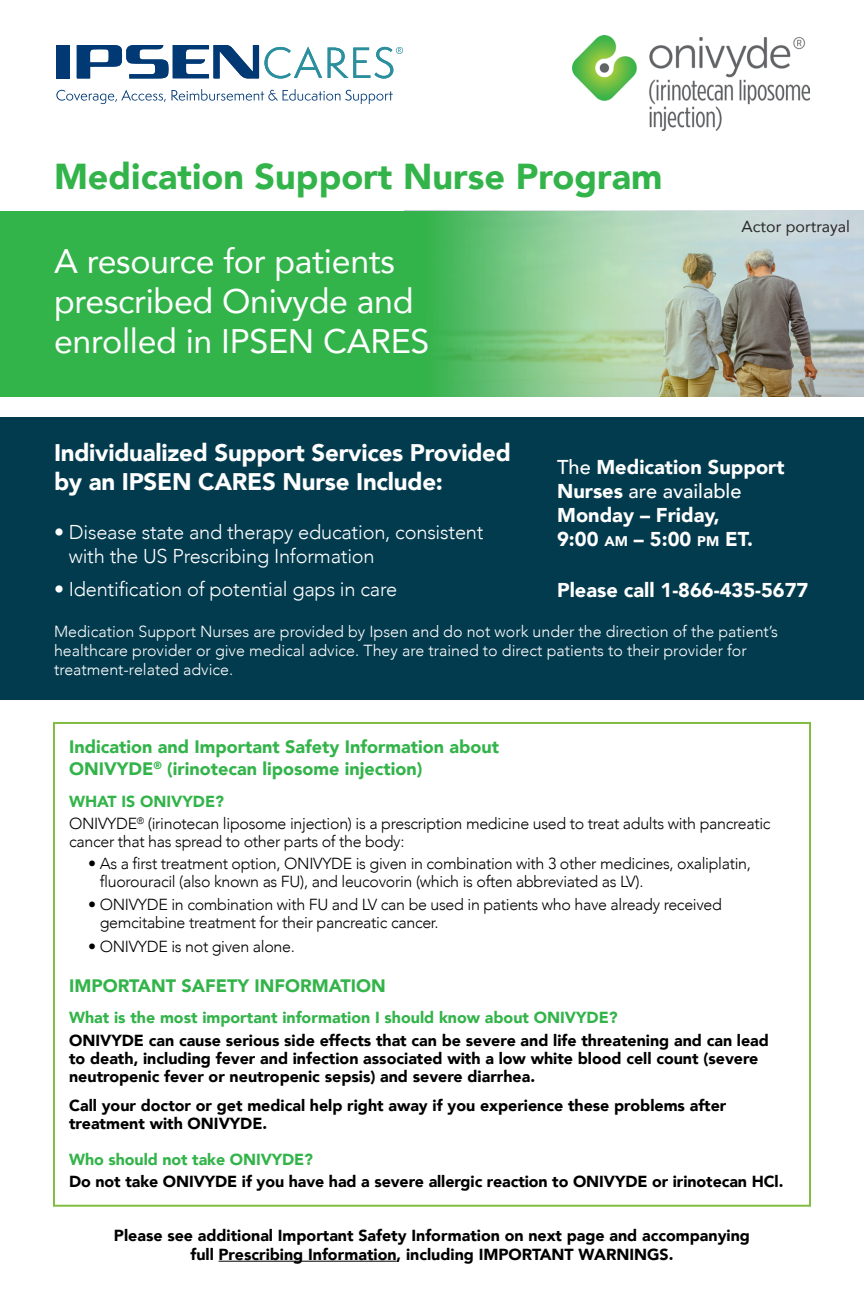
<style>
.page{position:relative;width:864px;height:1296px;background:#fff}
.page>*{position:absolute;margin:0;border:0;box-sizing:border-box;transform-origin:0 0}
.t1{font:900 36px "Avenir";color:#33b44a}
.t2{font:34px/40px "Avenir";letter-spacing:-.01em;color:#fff}
.t3{font:900 24px/28.8px "Avenir";letter-spacing:-.01em;color:#fff}
.t4{font:300 20px/24px "Avenir";letter-spacing:-.01em;color:#fff}
.t5{font:900 20px/24px "Avenir";color:#fff}
.t6{font:900 18px/22px "Avenir";color:#33b44a}
.t7{font:900 16px/18px "Avenir";color:#000}
.t8{font:300 16px/18px "Avenir";letter-spacing:-.02em;color:#000}
.t9{font:300 16px/19.2px "Avenir";color:#fff}
.t10{font:900 16px "Avenir";color:#33b44a}
.t11{font:16px "Avenir";color:#292829}
.s1{font-weight:500}
.s2{font-size:14px}
.s3{font-weight:900;color:#33b44a}
</style>
<div class="page">
<svg style="left:0;top:211px;width:864px;height:185px;background:#65b972"></svg>
<div style="left:53px;top:722px;width:758px;height:485px;background:#fff;border:2px solid #81bd41"></div>
<div style="left:57px;top:45px;width:13px;height:33px;background:#003974"></div>
<svg style="left:77px;top:45px;width:245px;height:34px"></svg>
<svg style="left:56px;top:90px;width:110px;height:14px"></svg>
<svg style="left:172px;top:89px;width:221px;height:15px"></svg>
<svg style="left:328px;top:47px;width:75px;height:32px"></svg>
<div style="left:0;top:418px;width:864px;height:282px;background:#033b4e"></div>
<hr style="left:219px;top:1261px;width:178px;height:1px;background:#000">
<img style="left:573px;top:36px;width:237px;height:94px">
<h1 class="t1" style="left:54px;top:145px;width:610px">Medication Support Nurse Program</h1>
<h2 class="t2" style="left:54px;top:240px;width:377px">A resource for patients prescribed Onivyde and enrolled in IPSEN CARES</h2>
<p class="t11" style="left:742px;top:214px;width:110px">Actor portrayal</p>
<h3 class="t3" style="left:54px;top:438px;width:458px">Individualized Support Services Provided by an IPSEN CARES Nurse Include:</h3>
<p class="t4" style="left:69px;top:521px;width:416px;text-indent:-15px">• Disease state and therapy education, consistent with the US Prescribing Information</p>
<p class="t4" style="left:54px;top:578px;width:345px">• Identification of potential gaps in care</p>
<p class="t5" style="left:557px;top:455px;width:229px"><span class="s1">The</span> Medication Support<br>Nurses <span class="s1">are available<br></span>Monday – Friday,<br>9:00 <span class="s2">AM</span> – 5:00 <span class="s2">PM</span> ET.</p>
<p class="t5" style="left:557px;top:578px;width:253px">Please call 1-866-435-5677</p>
<p class="t9" style="left:54px;top:622px;width:726px">Medication Support Nurses are provided by Ipsen and do not work under the direction of the patient’s healthcare provider or give medical advice. They are trained to direct patients to their provider for treatment-related advice.</p>
<p class="t6" style="left:69px;top:736px;width:432px">Indication and Important Safety Information about<br>ONIVYDE<sup>®</sup> (irinotecan liposome injection)</p>
<p class="t8" style="left:69px;top:790px;width:703px;line-height:22.4px"><span class="s3">WHAT IS ONIVYDE?<br></span>ONIVYDE<sup>®</sup> (irinotecan liposome injection) is a prescription medicine used to treat adults with pancreatic</p>
<p class="t8" style="left:69px;top:833px;width:337px">cancer that has spread to other parts of the body:</p>
<p class="t8" style="left:100px;top:855px;width:653px;text-indent:-12px">• As a first treatment option, ONIVYDE is given in combination with 3 other medicines, oxaliplatin, fluorouracil (also known as FU), and leucovorin (which is often abbreviated as LV).</p>
<p class="t8" style="left:100px;top:895px;width:624px;text-indent:-12px">• ONIVYDE in combination with FU and LV can be used in patients who have already received gemcitabine treatment for their pancreatic cancer.</p>
<p class="t8" style="left:88px;top:938px;width:208px">• ONIVYDE is not given alone.</p>
<p class="t6" style="left:69px;top:974px;width:318px">IMPORTANT SAFETY INFORMATION</p>
<p class="t10" style="left:69px;top:1004px;width:550px">What is the most important information I should know about ONIVYDE?</p>
<p class="t7" style="left:69px;top:1031px;width:701px">ONIVYDE can cause serious side effects that can be severe and life threatening and can lead to death, including fever and infection associated with a low white blood cell count (severe neutropenic fever or neutropenic sepsis) and severe diarrhea.</p>
<p class="t7" style="left:69px;top:1096px;width:659px">Call your doctor or get medical help right away if you experience these problems after treatment with ONIVYDE.</p>
<p class="t10" style="left:69px;top:1146px;width:245px">Who should not take ONIVYDE?</p>
<p class="t7" style="left:69px;top:1173px;width:716px">Do not take ONIVYDE if you have had a severe allergic reaction to ONIVYDE or irinotecan HCl.</p>
<p class="t7" style="left:114px;top:1225px;width:638px;line-height:19.2px;text-align:center">Please see additional Important Safety Information on next page and accompanying full Prescribing Information, including IMPORTANT WARNINGS.</p>
</div>
